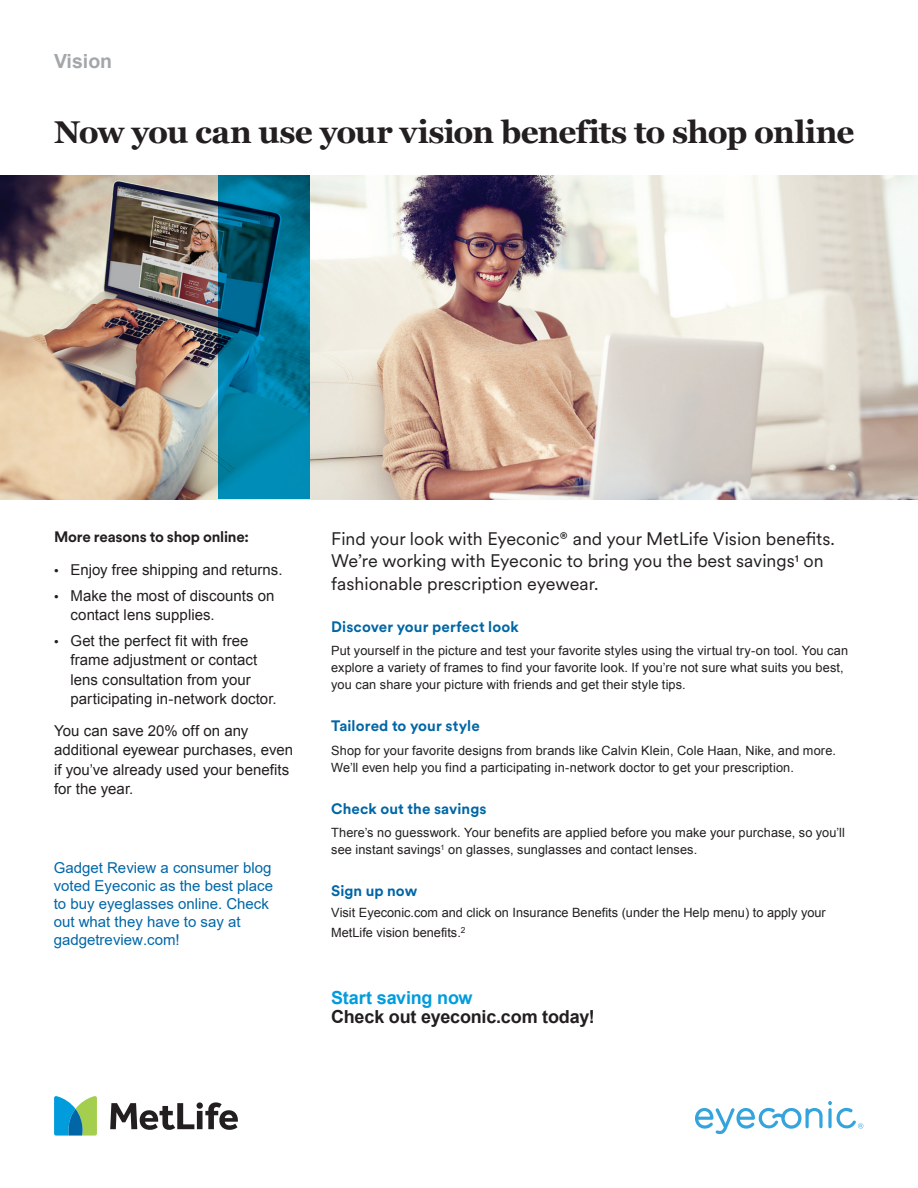
<style>
.page{position:relative;width:918px;height:1188px;background:#fff}
.page>*{position:absolute;margin:0;border:0;box-sizing:border-box;transform-origin:0 0}
.t1{font:700 31.5px "Georgia";letter-spacing:-.03em;color:#231f20}
.t2{font:700 19.5px "Arial";color:#a3a7a9}
.t3{font:18px/22.5px "Met Life Circular";color:#231f20}
.t4{font:700 18px "Arial";letter-spacing:-.01em;color:#231f20}
.t5{font:700 18px "Arial";letter-spacing:-.015em;color:#009cdc}
.t6{font:15px/19.5px "Arial";letter-spacing:.005em;color:#231f20}
.t7{font:15px/18px "Arial";color:#0067a7}
.t8{font:700 15px "Met Life Circular";letter-spacing:.005em;color:#0066a5}
.t9{font:700 15px "Met Life Circular";letter-spacing:-.015em;color:#231f20}
.t10{font:12.75px/17.2px "Arial";letter-spacing:.01em;color:#231f20}
.s1{font-family:"Met Life Circular";font-size:8.25px}
.s2{color:#0067a7}
</style>
<div class="page">
<svg style="left:110px;top:1102px;width:128px;height:28px"></svg>
<svg style="left:54px;top:1096px;width:43px;height:40px;background:#5bb2a5"></svg>
<img style="left:310px;top:176px;width:608px;height:324px">
<img style="left:0;top:176px;width:218px;height:324px">
<svg style="left:218px;top:176px;width:92px;height:324px;background:#007295"></svg>
<svg style="left:695px;top:1101px;width:168px;height:33px"></svg>
<h2 class="t2" style="left:54px;top:49px;width:60px">Vision</h2>
<h1 class="t1" style="left:54px;top:108px;width:802px">Now you can use your vision benefits to shop online</h1>
<p class="t9" style="left:54px;top:527px;width:196px">More reasons to shop online:</p>
<p class="t6" style="left:54px;top:560px;width:230px"><span class="s1">•</span> Enjoy free shipping and returns.</p>
<p class="t6" style="left:70px;top:586px;width:205px;text-indent:-16px"><span class="s1">•</span> Make the most of discounts on contact lens supplies.</p>
<p class="t6" style="left:70px;top:631px;width:208px;text-indent:-16px"><span class="s1">•</span> Get the perfect fit with free frame adjustment or contact lens consultation from your participating in-network doctor.</p>
<p class="t6" style="left:54px;top:721px;width:241px">You can save 20% off on any additional eyewear purchases, even if you’ve already used your benefits for the year.</p>
<p class="t7" style="left:54px;top:858px;width:221px">Gadget Review a consumer blog voted Eyeconic as the best place to buy eyeglasses online. Check out what they have to say at gadgetreview.com!</p>
<h3 class="t3" style="left:331px;top:526px;width:505px">Find your look with Eyeconic® and your MetLife Vision benefits.<br>We’re working with Eyeconic to bring you the best savings1 on fashionable prescription eyewear.</h3>
<p class="t8" style="left:331px;top:616px;width:189px">Discover your perfect look</p>
<p class="t10" style="left:331px;top:642px;width:518px">Put yourself in the picture and test your favorite styles using the virtual try-on tool. You can explore a variety of frames to find your favorite look. If you’re not sure what suits you best, you can share your picture with friends and get their style tips.</p>
<p class="t8" style="left:331px;top:716px;width:150px">Tailored to your style</p>
<p class="t10" style="left:331px;top:742px;width:506px">Shop for your favorite designs from brands like Calvin Klein, Cole Haan, Nike, and more.<br>We’ll even help you find a participating in-network doctor to get your prescription.</p>
<p class="t8" style="left:331px;top:798px;width:157px">Check out the savings</p>
<p class="t10" style="left:331px;top:824px;width:515px">There’s no guesswork. Your benefits are applied before you make your purchase, so you’ll see instant savings<sup>1</sup> on glasses, sunglasses and contact lenses.</p>
<p class="t8" style="left:331px;top:881px;width:88px">Sign <span class="s2">up</span> now</p>
<p class="t10" style="left:331px;top:903px;width:496px;line-height:20px">Visit Eyeconic.com and click on Insurance Benefits (under the Help menu) to apply your<br>MetLife vision benefits.<sup>2</sup></p>
<h3 class="t5" style="left:331px;top:986px;width:143px">Start saving now</h3>
<h3 class="t4" style="left:331px;top:1005px;width:265px">Check out eyeconic.com today!</h3>
</div>
